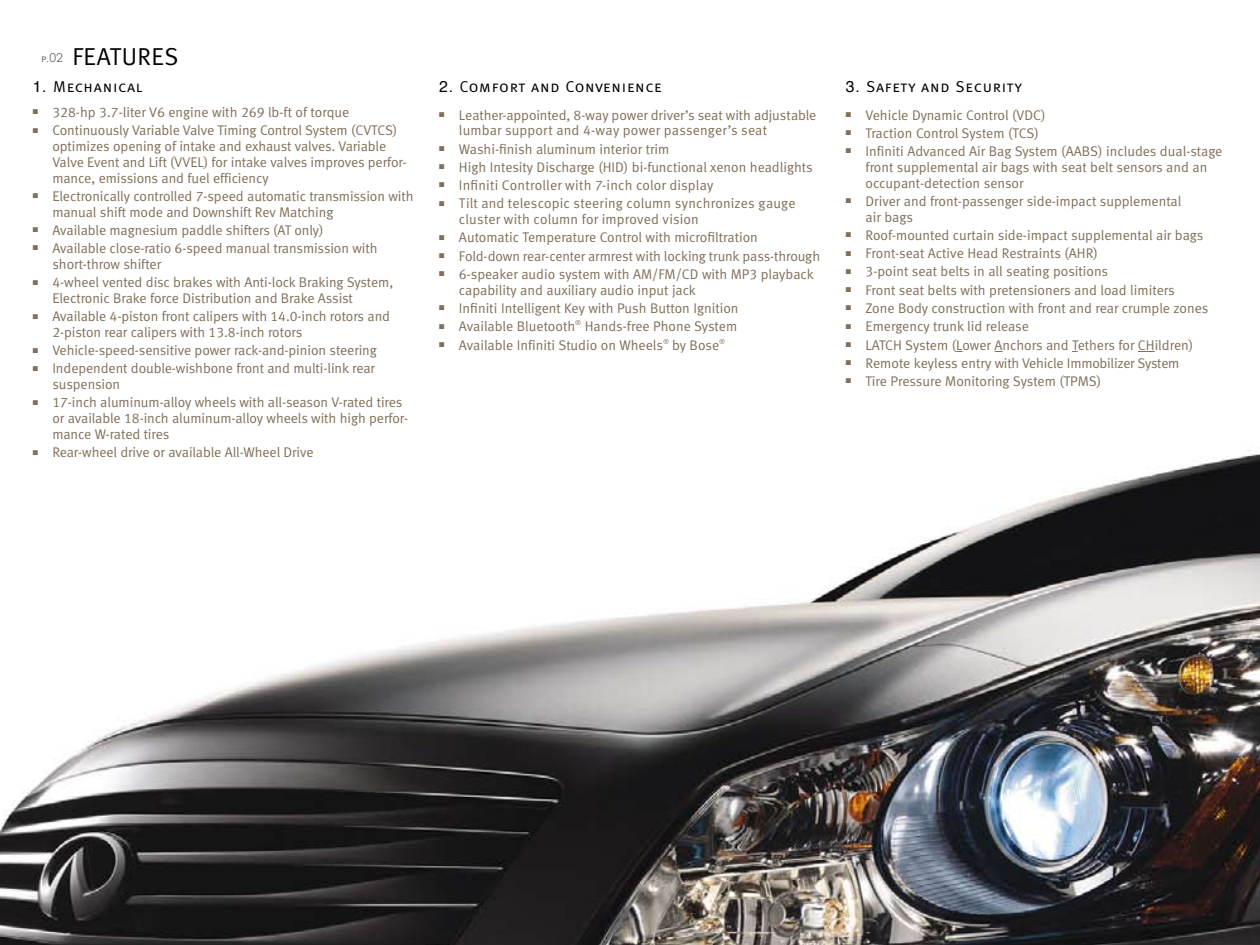
<style>
.page{position:relative;width:1260px;height:945px;background:#fff}
.page>*{position:absolute;margin:0;border:0;box-sizing:border-box;transform-origin:0 0}
.t1{font:24.5px "Meta Normal LF";letter-spacing:.025em;color:#000}
.t2{font:15.75px "Meta Normal LF Caps";letter-spacing:.05em;color:#000}
.t3{font:14px/15.8px "Meta Normal LF";letter-spacing:-.005em;color:#806f59}
.s1{font-family:"Meta Normal LF Caps";font-size:10.5px;color:#696a6c}
.s2{font-family:"Meta Normal LF Caps";font-size:8.75px;color:#696a6c}
.s3{font-family:"Century Gothic";font-size:12.25px;color:#696a6c}
.s4{font-family:"Helvetica"}
</style>
<div class="page">
<img style="left:0;top:351px;width:1260px;height:594px">
<svg style="left:1138px;top:351px;width:17px;height:1px"></svg>
<h1 class="t1" style="left:41px;top:42px;width:139px"><span class="s1">p</span><span class="s2">.</span><span class="s3">02</span> FEATURES</h1>
<p class="t2" style="left:33px;top:77px;width:111px"><span class="s4">1.</span> Mechanical</p>
<p class="t3" style="left:33px;top:104px;width:318px">■ 328-hp 3.7-liter V6 engine with 269 lb-ft of torque</p>
<p class="t3" style="left:52px;top:122px;width:356px;text-indent:-20px">■ Continuously Variable Valve Timing Control System (CVTCS) optimizes opening of intake and exhaust valves. Variable Valve Event and Lift (VVEL) for intake valves improves perfor&shy;mance, emissions and fuel efficiency</p>
<p class="t3" style="left:52px;top:188px;width:363px;text-indent:-20px">■ Electronically controlled 7-speed automatic transmission with manual shift mode and Downshift Rev Matching</p>
<p class="t3" style="left:33px;top:222px;width:292px">■ Available magnesium paddle shifters (AT only)</p>
<p class="t3" style="left:52px;top:240px;width:327px;text-indent:-20px">■ Available close-ratio 6-speed manual transmission with short-throw shifter</p>
<p class="t3" style="left:52px;top:274px;width:342px;text-indent:-20px">■ 4-wheel vented disc brakes with Anti-lock Braking System,<br>Electronic Brake force Distribution and Brake Assist</p>
<p class="t3" style="left:52px;top:308px;width:339px;text-indent:-20px">■ Available 4-piston front calipers with 14.0-inch rotors and<br>2-piston rear calipers with 13.8-inch rotors</p>
<p class="t3" style="left:33px;top:342px;width:346px">■ Vehicle-speed-sensitive power rack-and-pinion steering</p>
<p class="t3" style="left:52px;top:361px;width:324px;text-indent:-20px">■ Independent double-wishbone front and multi-link rear suspension</p>
<p class="t3" style="left:52px;top:395px;width:357px;text-indent:-20px">■ 17-inch aluminum-alloy wheels with all-season V-rated tires or available 18-inch aluminum-alloy wheels with high perfor&shy;mance W-rated tires</p>
<p class="t3" style="left:33px;top:444px;width:282px">■ Rear-wheel drive or available All-Wheel Drive</p>
<p class="t2" style="left:439px;top:77px;width:224px"><span class="s4">2.</span> Comfort and Convenience</p>
<p class="t3" style="left:459px;top:107px;width:359px;text-indent:-20px">■ Leather-appointed, 8-way power driver’s seat with adjustable lumbar support and 4-way power passenger’s seat</p>
<p class="t3" style="left:439px;top:141px;width:232px">■ Washi-finish aluminum interior trim</p>
<p class="t3" style="left:439px;top:159px;width:375px">■ High Intesity Discharge (HID) bi-functional xenon headlights</p>
<p class="t3" style="left:439px;top:177px;width:276px">■ Infiniti Controller with 7-inch color display</p>
<p class="t3" style="left:459px;top:195px;width:338px;text-indent:-20px">■ Tilt and telescopic steering column synchronizes gauge cluster with column for improved vision</p>
<p class="t3" style="left:439px;top:230px;width:320px">■ Automatic Temperature Control with microfiltration</p>
<p class="t3" style="left:439px;top:248px;width:382px">■ Fold-down rear-center armrest with locking trunk pass-through</p>
<p class="t3" style="left:459px;top:266px;width:356px;text-indent:-20px">■ 6-speaker audio system with AM/FM/CD with MP3 playback capability and auxiliary audio input jack</p>
<p class="t3" style="left:439px;top:300px;width:301px">■ Infiniti Intelligent Key with Push Button Ignition</p>
<p class="t3" style="left:439px;top:318px;width:299px">■ Available Bluetooth<sup>®</sup> Hands-free Phone System</p>
<p class="t3" style="left:439px;top:337px;width:287px">■ Available Infiniti Studio on Wheels<sup>®</sup> by Bose<sup>®</sup></p>
<p class="t2" style="left:846px;top:77px;width:178px"><span class="s4">3.</span> Safety and Security</p>
<p class="t3" style="left:846px;top:107px;width:201px">■ Vehicle Dynamic Control (VDC)</p>
<p class="t3" style="left:846px;top:125px;width:195px">■ Traction Control System (TCS)</p>
<p class="t3" style="left:866px;top:143px;width:358px;text-indent:-20px">■ Infiniti Advanced Air Bag System (AABS) includes dual-stage front supplemental air bags with seat belt sensors and an occupant-detection sensor</p>
<p class="t3" style="left:866px;top:193px;width:317px;text-indent:-20px">■ Driver and front-passenger side-impact supplemental air bags</p>
<p class="t3" style="left:846px;top:227px;width:359px">■ Roof-mounted curtain side-impact supplemental air bags</p>
<p class="t3" style="left:846px;top:245px;width:253px">■ Front-seat Active Head Restraints (AHR)</p>
<p class="t3" style="left:846px;top:264px;width:264px">■ 3-point seat belts in all seating positions</p>
<p class="t3" style="left:846px;top:282px;width:330px">■ Front seat belts with pretensioners and load limiters</p>
<p class="t3" style="left:846px;top:300px;width:364px">■ Zone Body construction with front and rear crumple zones</p>
<p class="t3" style="left:846px;top:318px;width:185px">■ Emergency trunk lid release</p>
<p class="t3" style="left:846px;top:337px;width:349px">■ LATCH System (Lower Anchors and Tethers for CHildren)</p>
<p class="t3" style="left:846px;top:355px;width:335px">■ Remote keyless entry with Vehicle Immobilizer System</p>
<p class="t3" style="left:846px;top:373px;width:257px">■ Tire Pressure Monitoring System (TPMS)</p>
</div>
